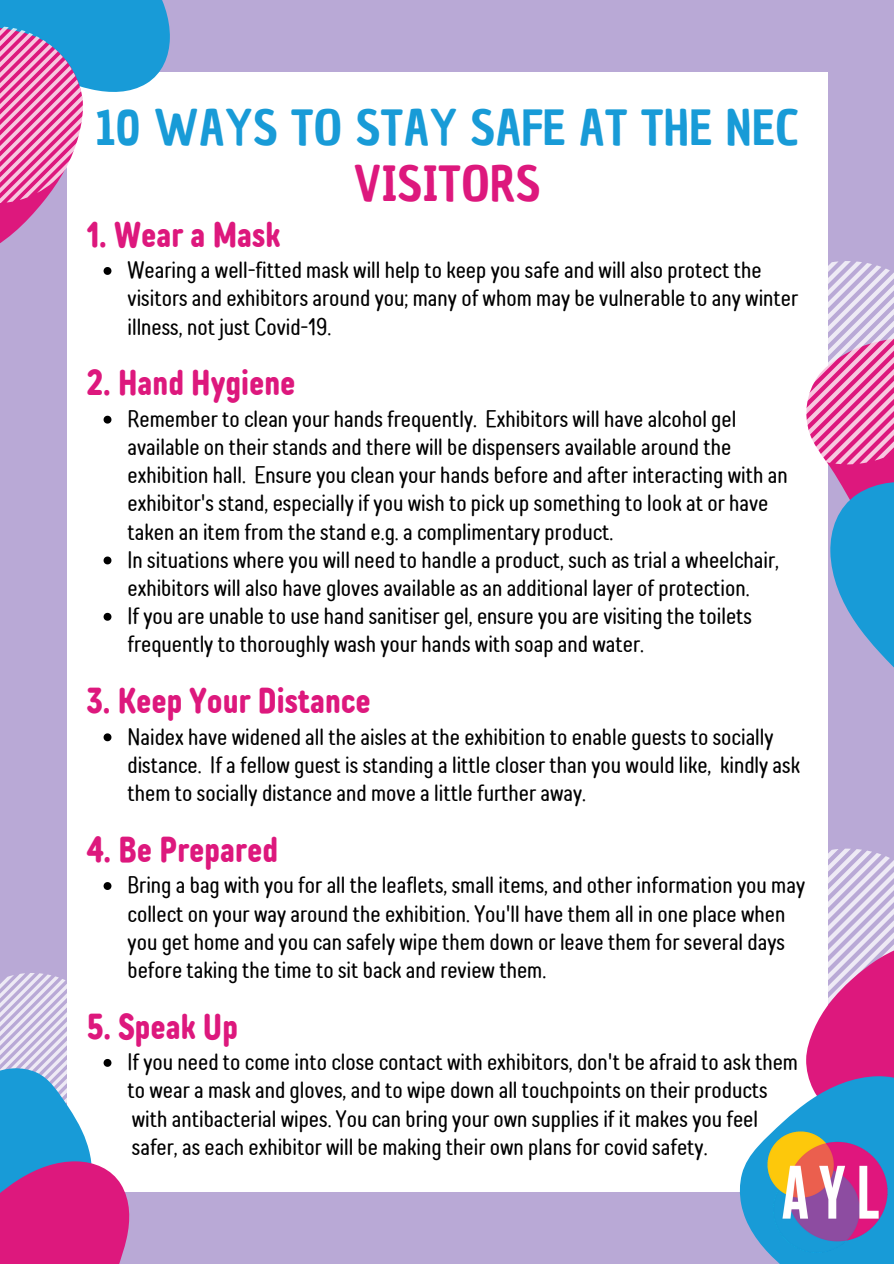
<style>
.page{position:relative;width:894px;height:1264px;background:#fff}
.page>*{position:absolute;margin:0;border:0;box-sizing:border-box;transform-origin:0 0}
.t1{font:47.25px "Chau Philomene One";letter-spacing:.01em;color:#189bd7}
.t2{font:47.25px "Chau Philomene One";letter-spacing:.01em;color:#dd187d}
.t3{font:700 36px "TT Rounds Neue Comp";color:#dd187d}
.t4{font:24px/28.2px "TT Rounds Neue Comp";color:#000}
</style>
<div class="page">
<div style="left:0;top:0;width:893px;height:1263px;background:#b9a9d6"></div>
<div style="left:67px;top:72px;width:760px;height:1119px;background:#fff"></div>
<svg style="left:806px;top:261px;width:87px;height:458px"></svg>
<svg style="left:720px;top:848px;width:173px;height:415px"></svg>
<img style="left:763px;top:1128px;width:127px;height:127px">
<svg style="left:0;top:0;width:170px;height:275px"></svg>
<svg style="left:103px;top:416px;width:8px;height:7px"></svg>
<svg style="left:103px;top:556px;width:8px;height:8px"></svg>
<svg style="left:103px;top:613px;width:8px;height:7px"></svg>
<svg style="left:103px;top:733px;width:8px;height:8px"></svg>
<svg style="left:103px;top:882px;width:8px;height:8px"></svg>
<svg style="left:0;top:973px;width:153px;height:290px"></svg>
<p class="t1" style="left:95px;top:96px;width:705px">10 WAYS TO STAY SAFE AT THE NEC</p>
<p class="t2" style="left:354px;top:152px;width:188px">VISITORS</p>
<p class="t3" style="left:87px;top:210px;width:195px">1. Wear a Mask</p>
<p class="t4" style="left:127px;top:256px;width:672px">Wearing a well-fitted mask will help to keep you safe and will also protect the visitors and exhibitors around you; many of whom may be vulnerable to any winter illness, not just Covid-19.</p>
<p class="t3" style="left:87px;top:359px;width:210px">2. Hand Hygiene</p>
<p class="t4" style="left:127px;top:405px;width:661px">Remember to clean your hands frequently. Exhibitors will have alcohol gel available on their stands and there will be dispensers available around the exhibition hall. Ensure you clean your hands before and after interacting with an exhibitor's stand, especially if you wish to pick up something to look at or have taken an item from the stand e.g. a complimentary product.</p>
<p class="t4" style="left:127px;top:545px;width:652px">In situations where you will need to handle a product, such as trial a wheelchair, exhibitors will also have gloves available as an additional layer of protection.</p>
<p class="t4" style="left:127px;top:602px;width:626px">If you are unable to use hand sanitiser gel, ensure you are visiting the toilets frequently to thoroughly wash your hands with soap and water.</p>
<p class="t3" style="left:87px;top:676px;width:285px">3. Keep Your Distance</p>
<p class="t4" style="left:127px;top:722px;width:674px">Naidex have widened all the aisles at the exhibition to enable guests to socially distance. If a fellow guest is standing a little closer than you would like, kindly ask them to socially distance and move a little further away.</p>
<p class="t3" style="left:87px;top:825px;width:193px">4. Be Prepared</p>
<p class="t4" style="left:127px;top:871px;width:679px">Bring a bag with you for all the leaflets, small items, and other information you may collect on your way around the exhibition. You'll have them all in one place when you get home and you can safely wipe them down or leave them for several days before taking the time to sit back and review them.</p>
<p class="t3" style="left:87px;top:1001px;width:153px">5. Speak Up</p>
<p class="t4" style="left:127px;top:1048px;width:672px">If you need to come into close contact with exhibitors, don't be afraid to ask them to wear a mask and gloves, and to wipe down all touchpoints on their products with antibacterial wipes. You can bring your own supplies if it makes you feel safer, as each exhibitor will be making their own plans for covid safety.</p>
</div>
